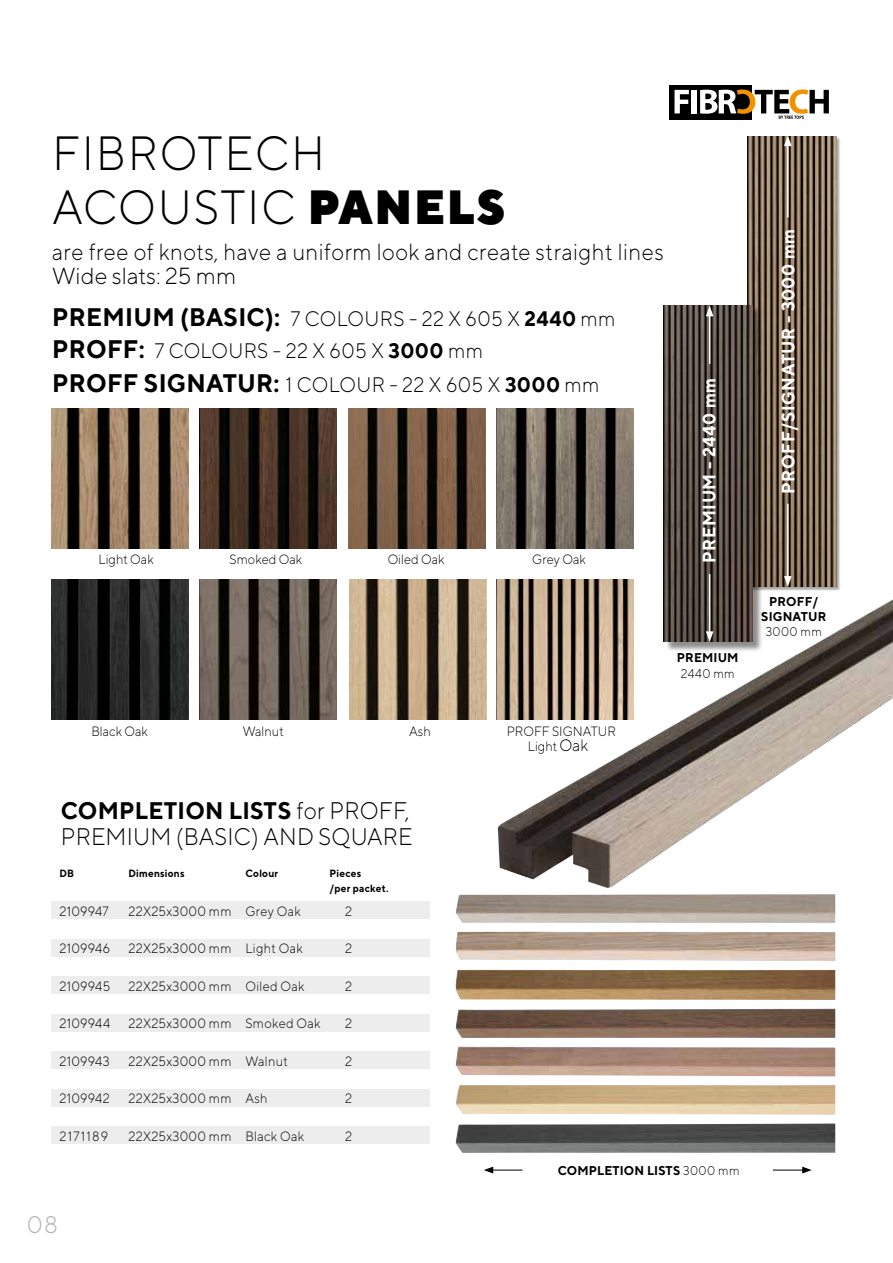
<style>
.page{position:relative;width:893px;height:1263px;background:#fff}
.page>*{position:absolute;margin:0;border:0;box-sizing:border-box;transform-origin:0 0}
.t1{font:300 48px/53.4px "TT Norms";letter-spacing:.04em;color:#000;scale:.95 1}
.t2{font:300 24px/25.5px "TT Norms";letter-spacing:.01em;color:#000;scale:.95 1}
.t3{font:300 24px "TT Norms";color:#b3b2b2}
.t4{font:300 23.25px/24px "TT Norms";letter-spacing:.02em;color:#000;scale:.95 1}
.t5{font:300 21px/31.3px "TT Norms";letter-spacing:.02em;color:#000;scale:.95 1}
.t6{font:700 18px "TT Norms";letter-spacing:.03em;color:#fff;scale:.95 1}
.t7{font:300 13.5px "TT Norms";letter-spacing:.02em;color:#000;scale:.95 1}
.t8{font:300 13.5px/15px "TT Norms";color:#000;text-align:center;scale:.95 1}
.t9{font:300 13.5px "TT Norms";letter-spacing:.1em;color:#000;scale:.95 1}
.t10{font:700 12.75px/15px "TT Norms";letter-spacing:.01em;color:#000;text-align:center;scale:.95 1}
.t11{font:300 12.75px "TT Norms";letter-spacing:.03em;color:#000;scale:.95 1}
.t12{font:700 10.5px/15px "TT Norms";letter-spacing:.02em;color:#000;scale:.95 1}
.s1{font-weight:900}
.s2{font-weight:700;font-size:25.35px}
.s3{font-weight:700}
.s4{font-size:16.5px}
.s5{font-weight:300}
</style>
<div class="page">
<img style="left:498px;top:599px;width:395px;height:289px">
<img style="left:51px;top:408px;width:137px;height:140px">
<img style="left:497px;top:408px;width:137px;height:140px">
<img style="left:200px;top:408px;width:137px;height:140px">
<img style="left:348px;top:408px;width:137px;height:140px">
<img style="left:200px;top:580px;width:137px;height:140px">
<img style="left:349px;top:580px;width:137px;height:140px">
<img style="left:497px;top:580px;width:137px;height:140px">
<img style="left:51px;top:580px;width:137px;height:140px">
<div style="left:748px;top:137px;width:93px;height:455px;background:#000;opacity:.35"></div>
<img style="left:747px;top:136px;width:89px;height:451px">
<hr style="left:787px;top:144px;width:2px;height:73px;background:#fff">
<svg style="left:784px;top:136px;width:8px;height:10px"></svg>
<hr style="left:787px;top:504px;width:2px;height:74px;background:#fff">
<svg style="left:784px;top:576px;width:8px;height:11px"></svg>
<div style="left:665px;top:307px;width:97px;height:345px;background:#000;opacity:.45"></div>
<img style="left:663px;top:305px;width:89px;height:337px">
<hr style="left:709px;top:314px;width:1px;height:50px;background:#fff">
<svg style="left:706px;top:306px;width:7px;height:10px"></svg>
<hr style="left:709px;top:574px;width:1px;height:60px;background:#fff">
<svg style="left:706px;top:631px;width:7px;height:11px"></svg>
<div style="left:669px;top:85px;width:82px;height:34px;background:#000"></div>
<svg style="left:674px;top:90px;width:15px;height:23px"></svg>
<div style="left:691px;top:90px;width:6px;height:23px;background:#fff"></div>
<svg style="left:700px;top:89px;width:129px;height:30px"></svg>
<img style="left:456px;top:1085px;width:379px;height:30px">
<img style="left:456px;top:1123px;width:379px;height:30px">
<img style="left:456px;top:894px;width:379px;height:29px">
<img style="left:455px;top:970px;width:380px;height:30px">
<img style="left:456px;top:1008px;width:379px;height:30px">
<img style="left:456px;top:1046px;width:379px;height:30px">
<img style="left:456px;top:932px;width:379px;height:29px">
<hr style="left:491px;top:1170px;width:31px;height:1px;background:#000">
<svg style="left:484px;top:1166px;width:9px;height:7px"></svg>
<hr style="left:773px;top:1170px;width:32px;height:1px;background:#000">
<svg style="left:802px;top:1166px;width:10px;height:7px"></svg>
<div style="left:51px;top:901px;width:379px;height:18px;background:#ededed"></div>
<div style="left:51px;top:939px;width:379px;height:18px;background:#ededed"></div>
<div style="left:51px;top:976px;width:379px;height:18px;background:#ededed"></div>
<div style="left:51px;top:1014px;width:379px;height:18px;background:#ededed"></div>
<div style="left:51px;top:1051px;width:379px;height:18px;background:#ededed"></div>
<div style="left:51px;top:1089px;width:379px;height:18px;background:#ededed"></div>
<div style="left:51px;top:1126px;width:379px;height:18px;background:#ededed"></div>
<h1 class="t1" style="left:52px;top:126px;width:478px">FIBROTECH<br>ACOUSTIC <span class="s1">PANELS</span></h1>
<h3 class="t4" style="left:52px;top:239px;width:645px">are free of knots, have a uniform look and create straight lines<br>Wide slats: 25 mm</h3>
<h3 class="t5" style="left:52px;top:303px;width:594px"><span class="s2">PREMIUM (BASIC):</span> 7 COLOURS - 22 X 605 X <span class="s3">2440</span> mm<br><span class="s2">PROFF:</span> 7 COLOURS - 22 X 605 X <span class="s3">3000</span> mm</h3>
<h3 class="t5" style="left:52px;top:368px;width:578px"><span class="s2">PROFF SIGNATUR:</span> 1 COLOUR - 22 X 605 X <span class="s3">3000</span> mm</h3>
<p class="t8" style="left:99px;top:552px;width:60px">Light Oak</p>
<p class="t8" style="left:230px;top:552px;width:78px">Smoked Oak</p>
<p class="t8" style="left:388px;top:552px;width:61px">Oiled Oak</p>
<p class="t7" style="left:532px;top:551px;width:58px">Grey Oak</p>
<h3 class="t6" style="left:698px;top:563px;width:196px;rotate:-90deg">PREMIUM - 2440 mm</h3>
<p class="t8" style="left:91px;top:723px;width:61px">Black Oak</p>
<p class="t7" style="left:243px;top:723px;width:45px">Walnut</p>
<p class="t7" style="left:409px;top:723px;width:24px">Ash</p>
<p class="t8" style="left:507px;top:723px;width:116px">PROFF SIGNATUR<br>Light <span class="s4">Oak</span></p>
<h2 class="t2" style="left:61px;top:797px;width:372px"><span class="s3">COMPLETION LISTS</span> for PROFF,<br>PREMIUM (BASIC) AND SQUARE</h2>
<p class="t12" style="left:60px;top:865px;width:17px">DB</p>
<p class="t12" style="left:129px;top:865px;width:61px">Dimensions</p>
<p class="t12" style="left:246px;top:865px;width:36px">Colour</p>
<p class="t12" style="left:330px;top:865px;width:64px">Pieces<br>/per packet.</p>
<p class="t7" style="left:60px;top:903px;width:53px">2109947</p>
<p class="t7" style="left:129px;top:903px;width:183px">22X25x3000 mm Grey Oak</p>
<p class="t7" style="left:345px;top:903px;width:9px">2</p>
<p class="t7" style="left:60px;top:940px;width:55px">2109946</p>
<p class="t7" style="left:129px;top:940px;width:185px">22X25x3000 mm Light Oak</p>
<p class="t7" style="left:345px;top:940px;width:9px">2</p>
<p class="t7" style="left:60px;top:978px;width:55px">2109945</p>
<p class="t7" style="left:129px;top:978px;width:187px">22X25x3000 mm Oiled Oak</p>
<p class="t7" style="left:345px;top:978px;width:9px">2</p>
<p class="t7" style="left:60px;top:1015px;width:55px">2109944</p>
<p class="t7" style="left:129px;top:1015px;width:204px">22X25x3000 mm Smoked Oak</p>
<p class="t7" style="left:345px;top:1015px;width:9px">2</p>
<p class="t7" style="left:60px;top:1053px;width:54px">2109943</p>
<p class="t7" style="left:129px;top:1053px;width:169px">22X25x3000 mm Walnut</p>
<p class="t7" style="left:345px;top:1053px;width:9px">2</p>
<p class="t7" style="left:60px;top:1090px;width:54px">2109942</p>
<p class="t7" style="left:129px;top:1090px;width:148px">22X25x3000 mm Ash</p>
<p class="t7" style="left:345px;top:1090px;width:9px">2</p>
<p class="t9" style="left:60px;top:1128px;width:53px">2171189</p>
<p class="t7" style="left:129px;top:1128px;width:186px">22X25x3000 mm Black Oak</p>
<p class="t7" style="left:345px;top:1128px;width:9px">2</p>
<p class="t10" style="left:677px;top:650px;width:66px">PREMIUM</p>
<p class="t11" style="left:681px;top:666px;width:58px">2440 mm</p>
<h2 class="t3" style="left:27px;top:1210px;width:33px">08</h2>
<p class="t10" style="left:558px;top:1162px;width:193px">COMPLETION LISTS <span class="s5">3000 mm</span></p>
<h3 class="t6" style="left:777px;top:494px;width:280px;rotate:-90deg">PROFF/SIGNATUR - 3000 mm</h3>
<p class="t10" style="left:761px;top:594px;width:70px">PROFF/<br>SIGNATUR</p>
<p class="t11" style="left:766px;top:624px;width:61px">3000 mm</p>
</div>
